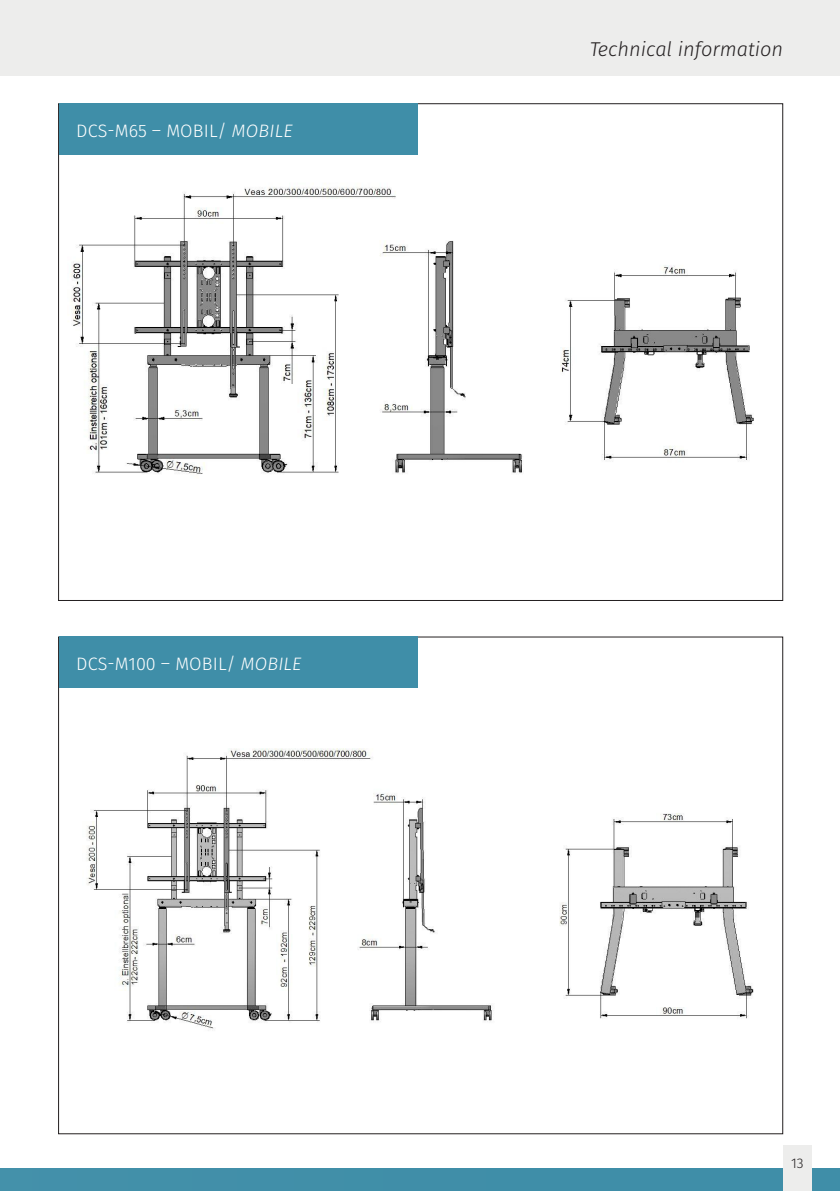
<style>
.page{position:relative;width:840px;height:1191px;background:#fff}
.page>*{position:absolute;margin:0;border:0;box-sizing:border-box;transform-origin:0 0}
.Seite_Head_10pt{font:italic 300 20px "Fira Sans";color:#231f20}
.t1{font:300 18px "Fira Sans";letter-spacing:.005em;color:#fff}
.t2{font:300 14px "Fira Sans";color:#231f20}
.s1{font-style:italic}
</style>
<div class="page">
<div style="left:0;top:0;width:839px;height:75px;background:#ededec"></div>
<div style="left:0;top:1168px;width:839px;height:23px;background:#3f8ea8"></div>
<div style="left:782px;top:1145px;width:29px;height:46px;background:#ededec"></div>
<img style="left:87px;top:748px;width:667px;height:283px">
<div style="left:59px;top:636px;width:358px;height:51px;background:#3f8ea8"></div>
<img style="left:71px;top:183px;width:683px;height:291px">
<div style="left:59px;top:103px;width:358px;height:51px;background:#3f8ea8"></div>
<p class="t1" style="left:76px;top:118px;width:218px">DCS-M65 – MOBIL/ <span class="s1">MOBILE</span></p>
<p class="t1" style="left:76px;top:651px;width:226px">DCS-M100 – MOBIL/ <span class="s1">MOBILE</span></p>
<p class="Seite_Head_10pt" style="left:589px;top:35px;width:195px">Technical information</p>
<p class="t2" style="left:790px;top:1153px;width:14px">13</p>
</div>
